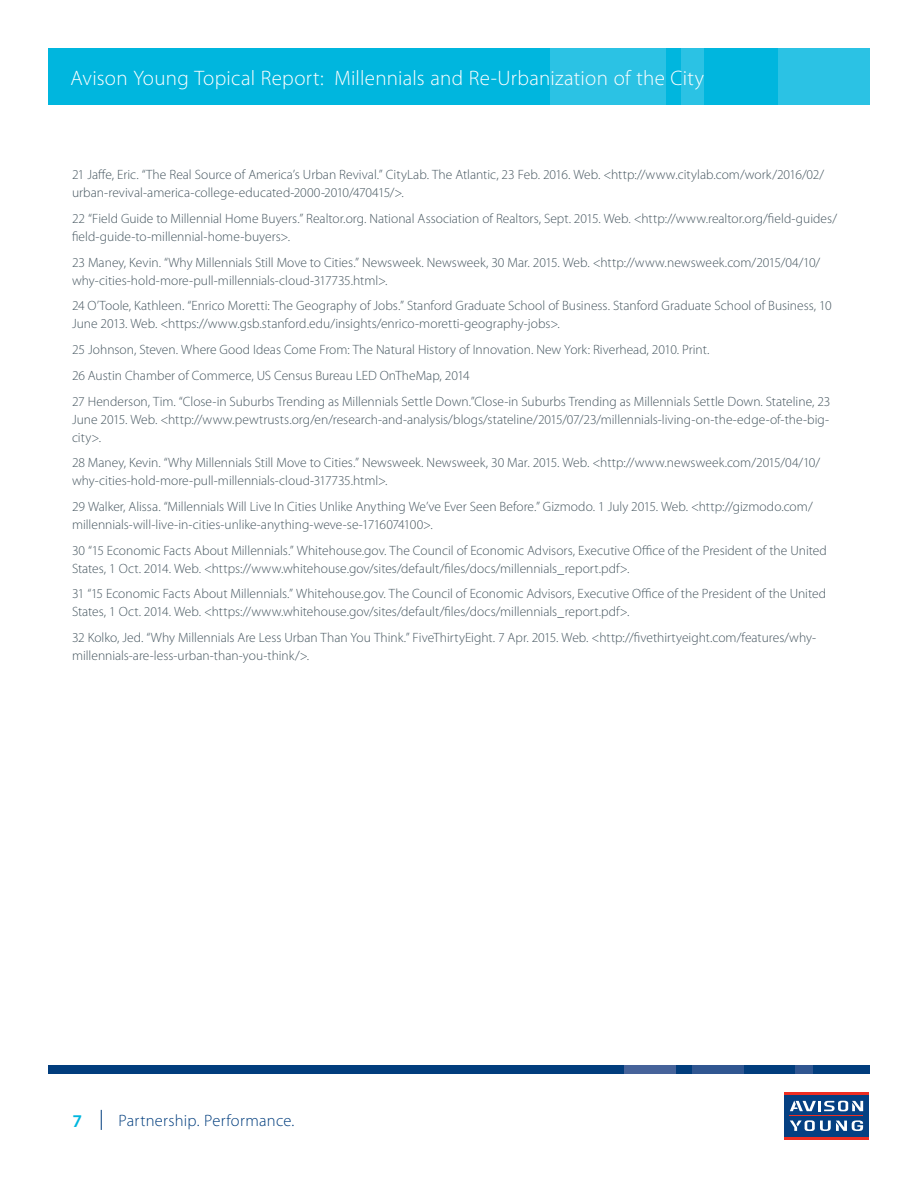
<style>
.page{position:relative;width:918px;height:1188px;background:#fff}
.page>*{position:absolute;margin:0;border:0;box-sizing:border-box;transform-origin:0 0}
.t1{font:300 21px "Myriad Pro";letter-spacing:.015em;color:#fff}
.t2{font:600 18px "Myriad Pro";color:#00b6de}
.t3{font:300 16.5px "Myriad Pro";letter-spacing:.015em;color:#013d7d}
.t4{font:300 13.5px/18px "Myriad Pro";color:#45555f}
</style>
<div class="page">
<div style="left:48px;top:1065px;width:822px;height:9px;background:#013d7d"></div>
<div style="left:693px;top:1065px;width:51px;height:9px;background:#305691"></div>
<div style="left:795px;top:1065px;width:17px;height:9px;background:#305691"></div>
<div style="left:624px;top:1065px;width:51px;height:9px;background:#46639a"></div>
<svg style="left:101px;top:1110px;width:1px;height:20px"></svg>
<div style="left:48px;top:48px;width:822px;height:56px;background:#00b6de"></div>
<div style="left:682px;top:48px;width:22px;height:56px;background:#2bc2e4"></div>
<div style="left:778px;top:48px;width:92px;height:56px;background:#2bc2e4"></div>
<div style="left:550px;top:48px;width:115px;height:56px;background:#2bc2e4"></div>
<div style="left:785px;top:1095px;width:84px;height:42px;background:#054082"></div>
<svg style="left:790px;top:1101px;width:73px;height:10px"></svg>
<svg style="left:790px;top:1120px;width:73px;height:11px"></svg>
<hr style="left:785px;top:1137px;width:84px;height:3px;background:#ee2e22">
<hr style="left:785px;top:1092px;width:84px;height:3px;background:#ee2e22">
<hr style="left:790px;top:1116px;width:73px;height:1px;background:#ee2e22">
<h1 class="t1" style="left:70px;top:65px;width:635px">Avison Young Topical Report: Millennials and Re-Urbanization of the City</h1>
<p class="t4" style="left:72px;top:166px;width:754px">21 Jaffe, Eric. “The Real Source of America’s Urban Revival.” CityLab. The Atlantic, 23 Feb. 2016. Web. &lt;http://www.citylab.com/work/2016/02/ urban-revival-america-college-educated-2000-2010/470415/&gt;.</p>
<p class="t4" style="left:72px;top:209px;width:767px">22 “Field Guide to Millennial Home Buyers.” Realtor.org. National Association of Realtors, Sept. 2015. Web. &lt;http://www.realtor.org/field-guides/ field-guide-to-millennial-home-buyers&gt;.</p>
<p class="t4" style="left:72px;top:253px;width:750px">23 Maney, Kevin. “Why Millennials Still Move to Cities.” Newsweek. Newsweek, 30 Mar. 2015. Web. &lt;http://www.newsweek.com/2015/04/10/ why-cities-hold-more-pull-millennials-cloud-317735.html&gt;.</p>
<p class="t4" style="left:72px;top:297px;width:761px">24 O’Toole, Kathleen. “Enrico Moretti: The Geography of Jobs.” Stanford Graduate School of Business. Stanford Graduate School of Business, 10<br>June 2013. Web. &lt;https://www.gsb.stanford.edu/insights/enrico-moretti-geography-jobs&gt;.</p>
<p class="t4" style="left:72px;top:340px;width:639px">25 Johnson, Steven. Where Good Ideas Come From: The Natural History of Innovation. New York: Riverhead, 2010. Print.</p>
<p class="t4" style="left:72px;top:366px;width:399px">26 Austin Chamber of Commerce, US Census Bureau LED OnTheMap, 2014</p>
<p class="t4" style="left:72px;top:392px;width:760px;text-align:justify">27 Henderson, Tim. “Close-in Suburbs Trending as Millennials Settle Down.”Close-in Suburbs Trending as Millennials Settle Down. Stateline, 23<br>June 2015. Web. &lt;http://www.pewtrusts.org/en/research-and-analysis/blogs/stateline/2015/07/23/millennials-living-on-the-edge-of-the-big&shy;city&gt;.</p>
<p class="t4" style="left:72px;top:454px;width:750px">28 Maney, Kevin. “Why Millennials Still Move to Cities.” Newsweek. Newsweek, 30 Mar. 2015. Web. &lt;http://www.newsweek.com/2015/04/10/ why-cities-hold-more-pull-millennials-cloud-317735.html&gt;.</p>
<p class="t4" style="left:72px;top:497px;width:742px">29 Walker, Alissa. “Millennials Will Live In Cities Unlike Anything We’ve Ever Seen Before.” Gizmodo. 1 July 2015. Web. &lt;http://gizmodo.com/ millennials-will-live-in-cities-unlike-anything-weve-se-1716074100&gt;.</p>
<p class="t4" style="left:72px;top:541px;width:756px">30 “15 Economic Facts About Millennials.” Whitehouse.gov. The Council of Economic Advisors, Executive Office of the President of the United<br>States, 1 Oct. 2014. Web. &lt;https://www.whitehouse.gov/sites/default/files/docs/millennials_report.pdf&gt;.</p>
<p class="t4" style="left:72px;top:585px;width:756px">31 “15 Economic Facts About Millennials.” Whitehouse.gov. The Council of Economic Advisors, Executive Office of the President of the United<br>States, 1 Oct. 2014. Web. &lt;https://www.whitehouse.gov/sites/default/files/docs/millennials_report.pdf&gt;.</p>
<p class="t4" style="left:72px;top:628px;width:746px">32 Kolko, Jed. “Why Millennials Are Less Urban Than You Think.” FiveThirtyEight. 7 Apr. 2015. Web. &lt;http://fivethirtyeight.com/features/why&shy;millennials-are-less-urban-than-you-think/&gt;.</p>
<h2 class="t2" style="left:73px;top:1109px;width:11px">7</h2>
<p class="t3" style="left:118px;top:1111px;width:177px">Partnership. Performance.</p>
</div>
